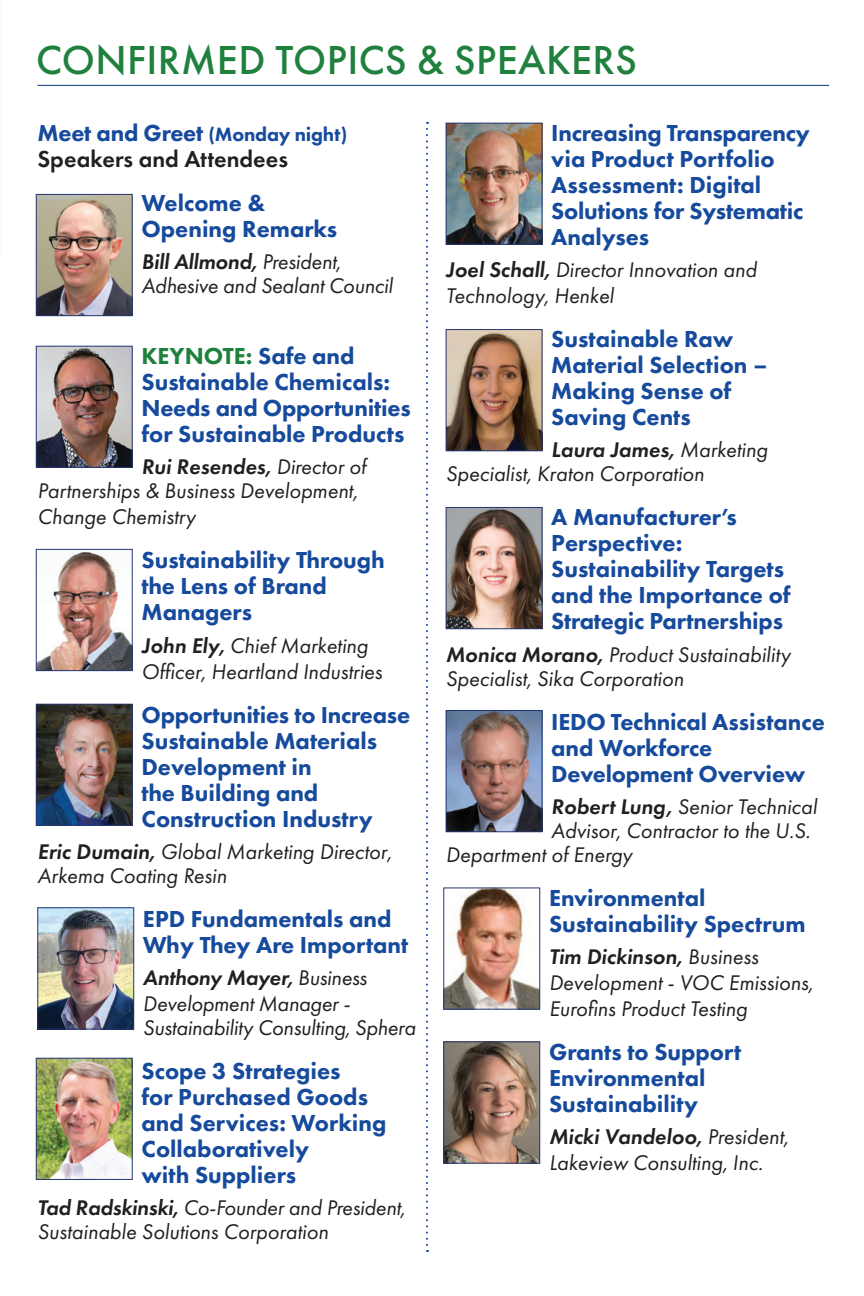
<style>
.page{position:relative;width:864px;height:1296px;background:#fff}
.page>*{position:absolute;margin:0;border:0;box-sizing:border-box;transform-origin:0 0}
.t1{font:500 42px "Futura PT";letter-spacing:.01em;color:#20813e}
.t2{font:800 24px/26px "Futura PT";color:#164a9c}
.t3{font:600 24px "Futura PT";color:#231f20}
.t4{font:italic 22px/26px "Futura PT";color:#231f20}
.t5{font:800 20px "Futura PT";letter-spacing:-.01em;color:#164a9c}
.s1{font-size:24px}
.s2{font-weight:600}
.s3{color:#20813e}
</style>
<div class="page">
<img style="left:38px;top:348px;width:92px;height:118px">
<div style="left:36px;top:346px;width:96px;height:122px;border:1px solid #253671"></div>
<img style="left:38px;top:551px;width:92px;height:118px">
<div style="left:36px;top:549px;width:96px;height:122px;border:1px solid #253671"></div>
<img style="left:38px;top:706px;width:92px;height:118px">
<div style="left:36px;top:704px;width:96px;height:122px;border:1px solid #253671"></div>
<img style="left:40px;top:910px;width:92px;height:117px">
<div style="left:38px;top:908px;width:96px;height:121px;border:1px solid #253671"></div>
<img style="left:38px;top:1060px;width:92px;height:118px">
<div style="left:36px;top:1058px;width:96px;height:122px;border:1px solid #253671"></div>
<img style="left:38px;top:196px;width:92px;height:118px">
<div style="left:36px;top:194px;width:96px;height:122px;border:1px solid #253671"></div>
<svg style="left:426px;top:122px;width:2px;height:1130px"></svg>
<img style="left:448px;top:125px;width:92px;height:118px">
<div style="left:446px;top:123px;width:96px;height:122px;border:1px solid #253671"></div>
<hr style="left:38px;top:85px;width:791px;height:1px;background:#08347b">
<img style="left:448px;top:331px;width:92px;height:118px">
<div style="left:446px;top:329px;width:96px;height:122px;border:1px solid #253671"></div>
<img style="left:448px;top:509px;width:92px;height:118px">
<div style="left:446px;top:507px;width:96px;height:122px;border:1px solid #253671"></div>
<img style="left:448px;top:712px;width:92px;height:118px">
<div style="left:446px;top:710px;width:96px;height:122px;border:1px solid #253671"></div>
<img style="left:446px;top:890px;width:92px;height:117px">
<div style="left:444px;top:888px;width:96px;height:121px;border:1px solid #253671"></div>
<img style="left:446px;top:1044px;width:92px;height:117px">
<div style="left:444px;top:1042px;width:96px;height:121px;border:1px solid #253671"></div>
<h1 class="t1" style="left:36px;top:35px;width:602px">CONFIRMED TOPICS &amp; SPEAKERS</h1>
<p class="t5" style="left:38px;top:122px;width:311px"><span class="s1">Meet and Greet</span> (Monday night)</p>
<p class="t3" style="left:38px;top:144px;width:252px">Speakers and Attendees</p>
<p class="t2" style="left:141px;top:190px;width:197px">Welcome &amp;<br>Opening Remarks</p>
<p class="t4" style="left:141px;top:250px;width:253px;line-height:24px"><span class="s2">Bill Allmond,</span> President,<br>Adhesive and Sealant Council</p>
<p class="t2" style="left:141px;top:343px;width:271px"><span class="s3">KEYNOTE:</span> Safe and<br>Sustainable Chemicals:<br>Needs and Opportunities for Sustainable Products</p>
<p class="t4" style="left:38px;top:455px;width:330px;line-height:24px;text-indent:104px"><span class="s2">Rui Resendes,</span> Director of<br>Partnerships &amp; Business Development,</p>
<p class="t4" style="left:38px;top:504px;width:160px">Change Chemistry</p>
<p class="t2" style="left:141px;top:547px;width:245px">Sustainability Through the Lens of Brand<br>Managers</p>
<p class="t4" style="left:141px;top:632px;width:242px"><span class="s2">John Ely,</span> Chief Marketing<br>Officer, Heartland Industries</p>
<p class="t2" style="left:141px;top:701px;width:270px">Opportunities to Increase<br>Sustainable Materials<br>Development in<br>the Building and<br>Construction Industry</p>
<p class="t4" style="left:38px;top:839px;width:356px;line-height:24px"><span class="s2">Eric Dumain,</span> Global Marketing Director,<br>Arkema Coating Resin</p>
<p class="t2" style="left:143px;top:905px;width:267px">EPD Fundamentals and<br>Why They Are Important</p>
<p class="t4" style="left:143px;top:964px;width:225px"><span class="s2">Anthony Mayer,</span> Business<br>Development Manager -</p>
<p class="t4" style="left:143px;top:1014px;width:274px">Sustainability Consulting, Sphera</p>
<p class="t2" style="left:141px;top:1057px;width:246px">Scope 3 Strategies<br>for Purchased Goods and Services: Working<br>Collaboratively<br>with Suppliers</p>
<p class="t4" style="left:38px;top:1195px;width:369px;line-height:24px"><span class="s2">Tad Radskinski,</span> Co-Founder and President,<br>Sustainable Solutions Corporation</p>
<p class="t2" style="left:551px;top:120px;width:260px">Increasing Transparency via Product Portfolio<br>Assessment: Digital<br>Solutions for Systematic<br>Analyses</p>
<p class="t4" style="left:446px;top:257px;width:312px"><span class="s2">Joel Schall,</span> Director Innovation and<br>Technology, Henkel</p>
<p class="t2" style="left:551px;top:326px;width:218px">Sustainable Raw<br>Material Selection –<br>Making Sense of<br>Saving Cents</p>
<p class="t4" style="left:446px;top:438px;width:323px;line-height:24px;text-indent:105px"><span class="s2">Laura James,</span> Marketing<br>Specialist, Kraton Corporation</p>
<p class="t2" style="left:551px;top:504px;width:241px">A Manufacturer’s<br>Perspective:<br>Sustainability Targets and the Importance of<br>Strategic Partnerships</p>
<p class="t4" style="left:446px;top:642px;width:346px;line-height:24px"><span class="s2">Monica Morano,</span> Product Sustainability<br>Specialist, Sika Corporation</p>
<p class="t2" style="left:551px;top:708px;width:275px">IEDO Technical Assistance and Workforce<br>Development Overview</p>
<p class="t4" style="left:551px;top:793px;width:267px"><span class="s2">Robert Lung,</span> Senior Technical</p>
<p class="t4" style="left:551px;top:817px;width:261px">Advisor, Contractor to the U.S.</p>
<p class="t4" style="left:446px;top:841px;width:188px">Department of Energy</p>
<p class="t2" style="left:549px;top:884px;width:258px">Environmental<br>Sustainability Spectrum</p>
<p class="t4" style="left:549px;top:943px;width:266px"><span class="s2">Tim Dickinson,</span> Business<br>Development - VOC Emissions,<br>Eurofins Product Testing</p>
<p class="t2" style="left:549px;top:1038px;width:194px">Grants to Support<br>Environmental<br>Sustainability</p>
<p class="t4" style="left:549px;top:1123px;width:241px"><span class="s2">Micki Vandeloo,</span> President,<br>Lakeview Consulting, Inc.</p>
</div>
